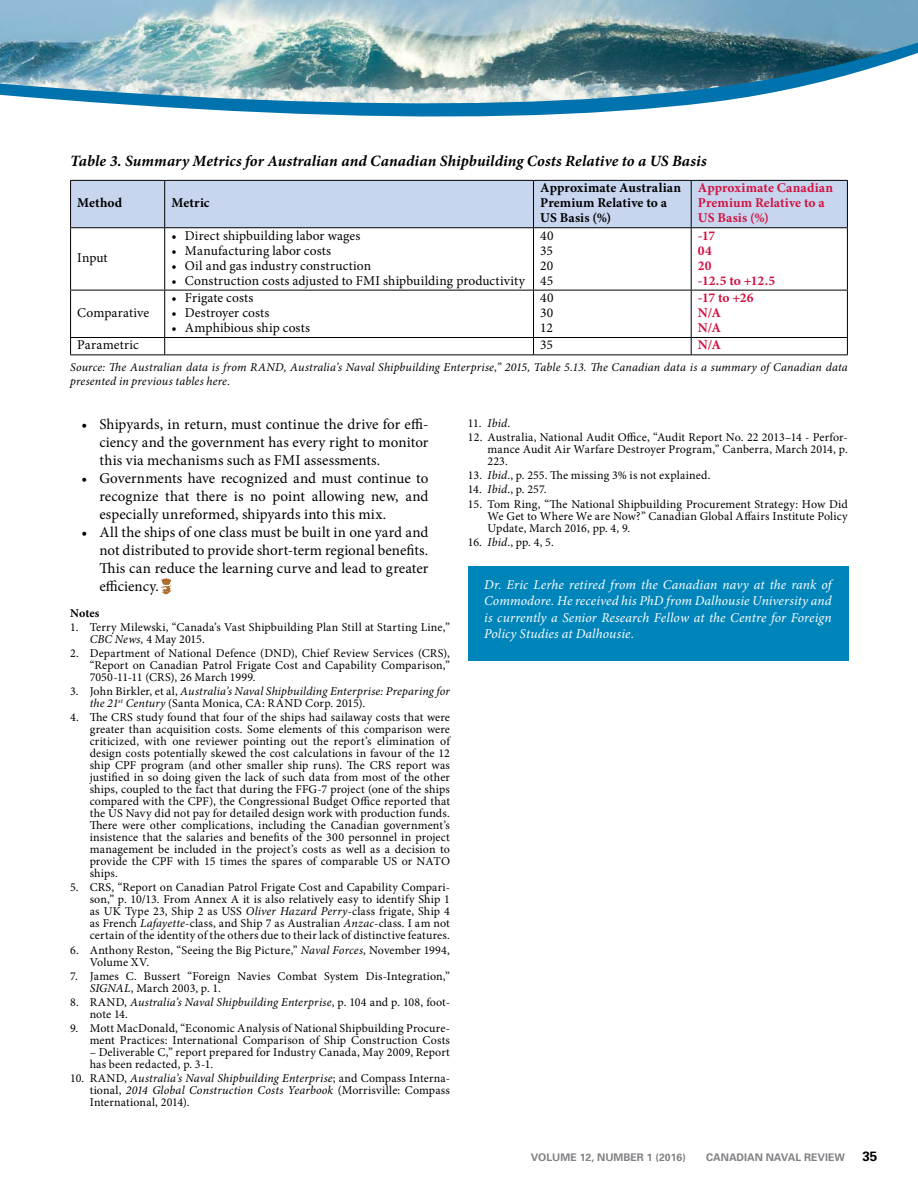
<style>
.page{position:relative;width:918px;height:1188px;background:#fff}
.page>*{position:absolute;margin:0;border:0;box-sizing:border-box;transform-origin:0 0}
.t1{font:italic 700 15.75px "Minion Pro";letter-spacing:.005em;color:#000}
.t2{font:15px/18px "Minion Pro";letter-spacing:.01em;color:#000;text-align:justify}
.t3{font:13.5px/15px "Minion Pro";letter-spacing:.01em;color:#000;text-align:justify}
.t4{font:italic 13.5px/16.5px "Minion Pro";letter-spacing:.01em;color:#fff;text-align:justify}
.t5{font:700 13.5px/15px "Minion Pro";letter-spacing:.005em;color:#d11242}
.t6{font:700 13.5px/15px "Minion Pro";letter-spacing:.01em;color:#000}
.t7{font:700 13.5px "Univers";color:#000}
.t8{font:12px/12px "Minion Pro";letter-spacing:.01em;color:#000;text-align:justify}
.t9{font:italic 12px/12px "Minion Pro";letter-spacing:.01em;color:#000}
.t10{font:700 12px "Minion Pro";color:#000}
.t11{font:700 10.5px "Univers";color:#808285}
.s1{font-style:italic}
.s2{font-style:normal}
</style>
<div class="page">
<div style="left:468px;top:566px;width:380px;height:94px;background:#0085bb"></div>
<img style="left:0;top:0;width:918px;height:117px">
<div style="left:71px;top:181px;width:776px;height:46px;background:#c7d6ee"></div>
<hr style="left:70px;top:180px;width:95px;height:1px;background:#000">
<hr style="left:70px;top:181px;width:1px;height:46px;background:#000">
<hr style="left:165px;top:180px;width:369px;height:1px;background:#000">
<hr style="left:164px;top:181px;width:1px;height:46px;background:#000">
<hr style="left:534px;top:180px;width:157px;height:1px;background:#000">
<hr style="left:533px;top:181px;width:1px;height:46px;background:#000">
<hr style="left:691px;top:180px;width:157px;height:1px;background:#000">
<hr style="left:691px;top:181px;width:1px;height:46px;background:#000">
<hr style="left:847px;top:181px;width:1px;height:46px;background:#000">
<hr style="left:70px;top:227px;width:95px;height:1px;background:#000">
<hr style="left:70px;top:228px;width:1px;height:62px;background:#000">
<hr style="left:165px;top:227px;width:369px;height:1px;background:#000">
<hr style="left:164px;top:228px;width:1px;height:62px;background:#000">
<hr style="left:534px;top:227px;width:157px;height:1px;background:#000">
<hr style="left:533px;top:228px;width:1px;height:62px;background:#000">
<hr style="left:691px;top:227px;width:157px;height:1px;background:#000">
<hr style="left:691px;top:228px;width:1px;height:62px;background:#000">
<hr style="left:847px;top:228px;width:1px;height:62px;background:#000">
<hr style="left:70px;top:290px;width:95px;height:1px;background:#000">
<hr style="left:70px;top:290px;width:1px;height:47px;background:#000">
<hr style="left:165px;top:290px;width:369px;height:1px;background:#000">
<hr style="left:164px;top:290px;width:1px;height:47px;background:#000">
<hr style="left:534px;top:290px;width:157px;height:1px;background:#000">
<hr style="left:533px;top:290px;width:1px;height:47px;background:#000">
<hr style="left:691px;top:290px;width:157px;height:1px;background:#000">
<hr style="left:691px;top:290px;width:1px;height:47px;background:#000">
<hr style="left:847px;top:290px;width:1px;height:47px;background:#000">
<hr style="left:70px;top:337px;width:95px;height:1px;background:#000">
<svg style="left:70px;top:338px;width:1px;height:16px"></svg>
<hr style="left:165px;top:337px;width:369px;height:1px;background:#000">
<svg style="left:164px;top:338px;width:1px;height:16px"></svg>
<hr style="left:534px;top:337px;width:157px;height:1px;background:#000">
<svg style="left:533px;top:338px;width:1px;height:16px"></svg>
<hr style="left:691px;top:337px;width:157px;height:1px;background:#000">
<svg style="left:691px;top:338px;width:1px;height:16px"></svg>
<svg style="left:847px;top:338px;width:1px;height:16px"></svg>
<hr style="left:70px;top:354px;width:778px;height:1px;background:#000">
<svg style="left:161px;top:579px;width:10px;height:16px"></svg>
<h1 class="t1" style="left:70px;top:155px;width:638px">Table 3. Summary Metrics for Australian and Canadian Shipbuilding Costs Relative to a US Basis</h1>
<p class="t6" style="left:77px;top:197px;width:46px">Method</p>
<p class="t6" style="left:171px;top:197px;width:40px">Metric</p>
<p class="t6" style="left:540px;top:182px;width:142px">Approximate Australian<br>Premium Relative to a<br>US Basis (%)</p>
<p class="t5" style="left:698px;top:182px;width:137px">Approximate Canadian<br>Premium Relative to a<br>US Basis (%)</p>
<p class="t3" style="left:77px;top:252px;width:32px">Input</p>
<p class="t3" style="left:77px;top:306px;width:73px">Comparative</p>
<p class="t3" style="left:171px;top:229px;width:191px">• Direct shipbuilding labor wages</p>
<p class="t3" style="left:171px;top:244px;width:161px">• Manufacturing labor costs</p>
<p class="t3" style="left:171px;top:259px;width:201px">• Oil and gas industry construction</p>
<p class="t3" style="left:171px;top:274px;width:355px">• Construction costs adjusted to FMI shipbuilding productivity</p>
<p class="t3" style="left:171px;top:291px;width:84px">• Frigate costs</p>
<p class="t3" style="left:171px;top:306px;width:100px">• Destroyer costs</p>
<p class="t3" style="left:171px;top:321px;width:140px">• Amphibious ship costs</p>
<p class="t3" style="left:540px;top:229px;width:15px">40<br>35<br>20<br>45</p>
<p class="t5" style="left:698px;top:229px;width:79px">-17<br>04<br>20<br>-12.5 to +12.5</p>
<p class="t3" style="left:540px;top:291px;width:15px">40<br>30<br>12</p>
<p class="t5" style="left:698px;top:291px;width:57px">-17 to +26<br>N/A<br>N/A</p>
<p class="t3" style="left:77px;top:339px;width:63px">Parametric</p>
<p class="t3" style="left:540px;top:339px;width:14px">35</p>
<p class="t5" style="left:698px;top:339px;width:24px">N/A</p>
<p class="t9" style="left:70px;top:361px;width:779px;line-height:14.4px">Source: The Australian data is from RAND, Australia’s Naval Shipbuilding Enterprise,” 2015, Table 5.13. The Canadian data is a summary of Canadian data presented in previous tables here.</p>
<p class="t2" style="left:99px;top:417px;width:331px;text-indent:-18px">• Shipyards, in return, must continue the drive for effi&shy;ciency and the government has every right to monitor this via mechanisms such as FMI assessments.</p>
<p class="t2" style="left:99px;top:471px;width:331px;text-indent:-18px">• Governments have recognized and must continue to recognize that there is no point allowing new, and especially unreformed, shipyards into this mix.</p>
<p class="t2" style="left:99px;top:525px;width:331px;text-indent:-18px">• All the ships of one class must be built in one yard and not distributed to provide short-term regional benefits.<br>This can reduce the learning curve and lead to greater efficiency.</p>
<p class="t10" style="left:70px;top:608px;width:31px">Notes</p>
<p class="t8" style="left:90px;top:622px;width:362px;text-indent:-20px">1. Terry Milewski, “Canada’s Vast Shipbuilding Plan Still at Starting Line,”<br><span class="s1">CBC News,</span> 4 May 2015.</p>
<p class="t8" style="left:90px;top:648px;width:362px;text-indent:-20px">2. Department of National Defence (DND), Chief Review Services (CRS), “Report on Canadian Patrol Frigate Cost and Capability Comparison,” 7050-11-11 (CRS), 26 March 1999.</p>
<p class="t9" style="left:90px;top:686px;width:362px;text-indent:-20px"><span class="s2">3. John Birkler, et al,</span> Australia’s Naval Shipbuilding Enterprise: Preparing for the 21<sup>st</sup> Century <span class="s2">(Santa Monica, CA: RAND Corp. 2015).</span></p>
<p class="t8" style="left:90px;top:713px;width:362px;text-indent:-20px">4. The CRS study found that four of the ships had sailaway costs that were greater than acquisition costs. Some elements of this comparison were criticized, with one reviewer pointing out the report’s elimination of design costs potentially skewed the cost calculations in favour of the 12 ship CPF program (and other smaller ship runs). The CRS report was justified in so doing given the lack of such data from most of the other ships, coupled to the fact that during the FFG-7 project (one of the ships compared with the CPF), the Congressional Budget Office reported that the US Navy did not pay for detailed design work with production funds.<br>There were other complications, including the Canadian government’s insistence that the salaries and benefits of the 300 personnel in project management be included in the project’s costs as well as a decision to provide the CPF with 15 times the spares of comparable US or NATO ships.</p>
<p class="t8" style="left:90px;top:883px;width:362px;text-indent:-20px">5. CRS, “Report on Canadian Patrol Frigate Cost and Capability Compari&shy;son,” p. 10/13. From Annex A it is also relatively easy to identify Ship 1 as UK Type 23, Ship 2 as USS <span class="s1">Oliver Hazard Perry</span>-class frigate, Ship 4 as French <span class="s1">Lafayette</span>-class, and Ship 7 as Australian <span class="s1">Anzac</span>-class. I am not certain of the identity of the others due to their lack of distinctive features.</p>
<p class="t8" style="left:90px;top:945px;width:362px;text-indent:-20px">6. Anthony Reston, “Seeing the Big Picture,” <span class="s1">Naval Forces</span>, November 1994,<br>Volume XV.</p>
<p class="t8" style="left:90px;top:971px;width:362px;text-indent:-20px">7. James C. Bussert “Foreign Navies Combat System Dis-Integration,”<br><span class="s1">SIGNAL</span>, March 2003, p. 1.</p>
<p class="t9" style="left:90px;top:997px;width:362px;text-indent:-20px"><span class="s2">8. RAND,</span> Australia’s Naval Shipbuilding Enterprise<span class="s2">, p. 104 and p. 108, foot&shy;note 14.</span></p>
<p class="t8" style="left:70px;top:1023px;width:381px;text-align:right">9. Mott MacDonald, “Economic Analysis of National Shipbuilding Procure&shy;ment Practices: International Comparison of Ship Construction Costs</p>
<p class="t8" style="left:90px;top:1047px;width:362px">– Deliverable C,” report prepared for Industry Canada, May 2009, Report has been redacted, p. 3-1.</p>
<p class="t8" style="left:90px;top:1073px;width:362px;text-indent:-19px">10. RAND, <span class="s1">Australia’s Naval Shipbuilding Enterprise</span>; and Compass Interna&shy;tional, <span class="s1">2014 Global Construction Costs Yearbook</span> (Morrisville: Compass International, 2014).</p>
<p class="t8" style="left:468px;top:418px;width:44px">11. <span class="s1">Ibid</span>.</p>
<p class="t8" style="left:487px;top:432px;width:362px;text-indent:-20px">12. Australia, National Audit Office, “Audit Report No. 22 2013–14 - Perfor&shy;mance Audit Air Warfare Destroyer Program,” Canberra, March 2014, p.<br>223.</p>
<p class="t8" style="left:468px;top:471px;width:244px">13. <span class="s1">Ibid</span>., p. 255. The missing 3% is not explained.</p>
<p class="t8" style="left:468px;top:485px;width:80px">14. <span class="s1">Ibid</span>., p. 257.</p>
<p class="t8" style="left:487px;top:499px;width:362px;text-indent:-20px">15. Tom Ring, “The National Shipbuilding Procurement Strategy: How Did We Get to Where We are Now?” Canadian Global Affairs Institute Policy Update, March 2016, pp. 4, 9.</p>
<p class="t8" style="left:468px;top:537px;width:87px">16. <span class="s1">Ibid</span>., pp. 4, 5.</p>
<p class="t4" style="left:484px;top:577px;width:349px">Dr. Eric Lerhe retired from the Canadian navy at the rank of Commodore. He received his PhD from Dalhousie University and is currently a Senior Research Fellow at the Centre for Foreign Policy Studies at Dalhousie.</p>
<p class="t11" style="left:531px;top:1153px;width:157px">VOLUME 12, NUMBER 1 (2016)</p>
<p class="t11" style="left:706px;top:1153px;width:140px">CANADIAN NAVAL REVIEW</p>
<p class="t7" style="left:862px;top:1151px;width:17px">35</p>
</div>
